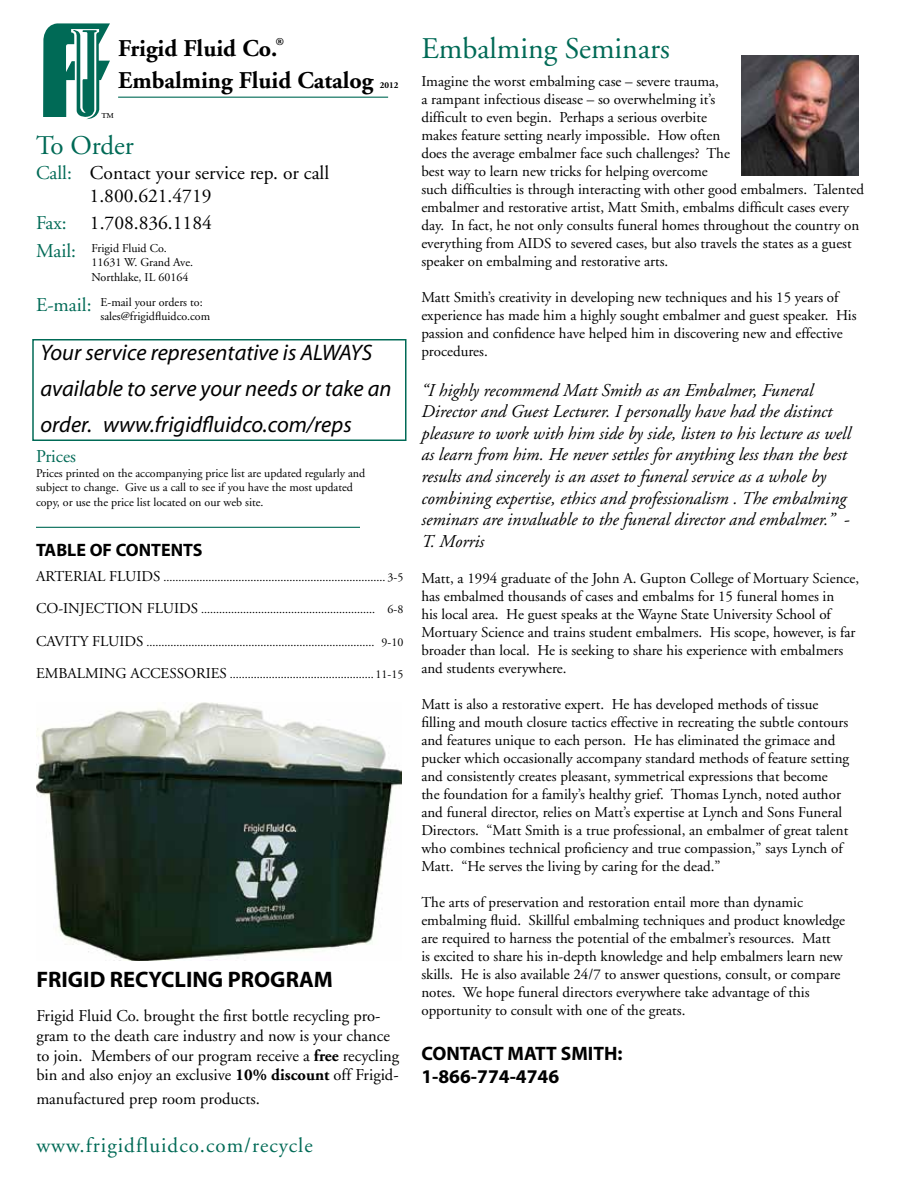
<style>
.page{position:relative;width:918px;height:1188px;background:#fff}
.page>*{position:absolute;margin:0;border:0;box-sizing:border-box;transform-origin:0 0}
.t1{font:30px "Adobe Garamond";color:#006a56}
.t2{font:27px "Adobe Garamond";letter-spacing:-.005em;color:#006a56}
.t3{font:700 24px/32.4px "Adobe Garamond";color:#000}
.t4{font:italic 22.5px/36px "Myriad";color:#000}
.t5{font:700 22.5px "Myriad";color:#000}
.t6{font:21px "Adobe Garamond";letter-spacing:.05em;color:#006a56}
.t7{font:19.5px/23.4px "Adobe Garamond";color:#000}
.t8{font:700 19.5px/23.4px "Myriad";color:#000}
.t9{font:italic 18px/21.6px "Adobe Garamond";color:#000}
.t10{font:700 18px "Myriad";color:#000}
.t11{font:18px "Adobe Garamond";color:#006a56}
.t12{font:16.5px/19.8px "Adobe Garamond";color:#000}
.t13{font:15px/18px "Adobe Garamond";color:#000}
.t14{font:12px/14.4px "Adobe Garamond";color:#000}
.t15{font:700 10.5px "Adobe Garamond";color:#000}
.t16{font:700 9px "Adobe Garamond";color:#000}
.s1{color:#006a56}
.s2{font-size:19.5px;color:#006a56}
.s3{font-size:15px}
.s4{font-weight:700}
</style>
<div class="page">
<hr style="left:118px;top:97px;width:270px;height:1px;background:#006a56">
<hr style="left:36px;top:527px;width:324px;height:1px;background:#006a56">
<svg style="left:43px;top:23px;width:67px;height:96px"></svg>
<div style="left:32px;top:339px;width:374px;height:102px;border:2px solid #006a56"></div>
<img style="left:742px;top:56px;width:117px;height:119px">
<img style="left:36px;top:702px;width:365px;height:258px">
<p class="t15" style="left:276px;top:36px;width:10px">®</p>
<h3 class="t3" style="left:118px;top:33px;width:257px">Frigid Fluid Co.<br>Embalming Fluid Catalog</h3>
<p class="t16" style="left:380px;top:81px;width:20px">2012</p>
<p class="t14" style="left:101px;top:111px;width:15px">™</p>
<h2 class="t2" style="left:36px;top:131px;width:99px">To Order</h2>
<h3 class="t7" style="left:90px;top:161px;width:241px;text-indent:-54px"><span class="s1">Call:</span> Contact your service rep. or call<br>1.800.621.4719</h3>
<h3 class="t7" style="left:36px;top:212px;width:177px"><span class="s1">Fax:</span> 1.708.836.1184</h3>
<p class="t14" style="left:92px;top:241px;width:103px;text-indent:-56px"><span class="s2">Mail:</span> Frigid Fluid Co.<br>11631 W. Grand Ave.<br>Northlake, IL 60164</p>
<p class="t14" style="left:100px;top:295px;width:111px;text-indent:-64px"><span class="s2">E-mail:</span> E-mail your orders to: sales@frigidfluidco.com</p>
<h3 class="t4" style="left:40px;top:335px;width:353px">Your service representative is ALWAYS available to serve your needs or take an order. www.frigidfluidco.com/reps</h3>
<p class="t11" style="left:36px;top:447px;width:42px">Prices</p>
<p class="t14" style="left:36px;top:466px;width:331px">Prices printed on the accompanying price list are updated regularly and subject to change. Give us a call to see if you have the most updated copy, or use the price list located on our web site.</p>
<p class="t10" style="left:36px;top:541px;width:20px">TABLE</p>
<p class="t10" style="left:90px;top:541px;width:48px">OF CONTENTS</p>
<p class="t14" style="left:36px;top:570px;width:369px"><span class="s3">ARTERIAL FLUIDS</span> .......................................................................... 3-5</p>
<p class="t14" style="left:36px;top:602px;width:369px"><span class="s3">CO-INJECTION FLUIDS</span> .......................................................... 6-8</p>
<p class="t14" style="left:36px;top:635px;width:369px"><span class="s3">CAVITY FLUIDS</span> ............................................................................ 9-10</p>
<p class="t14" style="left:36px;top:667px;width:369px"><span class="s3">EMBALMING ACCESSORIES</span> ................................................ 11-15</p>
<h3 class="t5" style="left:36px;top:968px;width:298px">FRIGID RECYCLING PROGRAM</h3>
<p class="t12" style="left:36px;top:1006px;width:364px">Frigid Fluid Co. brought the first bottle recycling pro&shy;gram to the death care industry and now is your chance to join. Members of our program receive a <span class="s4">free</span> recycling bin and also enjoy an exclusive <span class="s4">10% discount</span> off Frigid-</p>
<p class="t12" style="left:36px;top:1089px;width:225px">manufactured prep room products.</p>
<h3 class="t6" style="left:36px;top:1135px;width:278px">www.frigidfluidco.com/recycle</h3>
<h1 class="t1" style="left:421px;top:32px;width:250px">Embalming Seminars</h1>
<p class="t13" style="left:421px;top:73px;width:444px">Imagine the worst embalming case – severe trauma,<br>a rampant infectious disease – so overwhelming it’s<br>difficult to even begin. Perhaps a serious overbite<br>makes feature setting nearly impossible. How often<br>does the average embalmer face such challenges? The<br>best way to learn new tricks for helping overcome<br>such difficulties is through interacting with other good embalmers. Talented embalmer and restorative artist, Matt Smith, embalms difficult cases every day. In fact, he not only consults funeral homes throughout the country on everything from AIDS to severed cases, but also travels the states as a guest speaker on embalming and restorative arts.</p>
<p class="t13" style="left:421px;top:289px;width:437px">Matt Smith’s creativity in developing new techniques and his 15 years of experience has made him a highly sought embalmer and guest speaker. His passion and confidence have helped him in discovering new and effective procedures.</p>
<p class="t9" style="left:421px;top:380px;width:431px">“I highly recommend Matt Smith as an Embalmer, Funeral Director and Guest Lecturer. I personally have had the distinct pleasure to work with him side by side, listen to his lecture as well as learn from him. He never settles for anything less than the best results and sincerely is an asset to funeral service as a whole by combining expertise, ethics and professionalism . The embalming seminars are invaluable to the funeral director and embalmer.” - T. Morris</p>
<p class="t13" style="left:421px;top:570px;width:439px">Matt, a 1994 graduate of the John A. Gupton College of Mortuary Science, has embalmed thousands of cases and embalms for 15 funeral homes in<br>his local area. He guest speaks at the Wayne State University School of Mortuary Science and trains student embalmers. His scope, however, is far broader than local. He is seeking to share his experience with embalmers and students everywhere.</p>
<p class="t13" style="left:421px;top:696px;width:429px">Matt is also a restorative expert. He has developed methods of tissue filling and mouth closure tactics effective in recreating the subtle contours and features unique to each person. He has eliminated the grimace and pucker which occasionally accompany standard methods of feature setting and consistently creates pleasant, symmetrical expressions that become the foundation for a family’s healthy grief. Thomas Lynch, noted author and funeral director, relies on Matt’s expertise at Lynch and Sons Funeral Directors. “Matt Smith is a true professional, an embalmer of great talent who combines technical proficiency and true compassion,” says Lynch of Matt. “He serves the living by caring for the dead.”</p>
<p class="t13" style="left:421px;top:894px;width:425px">The arts of preservation and restoration entail more than dynamic embalming fluid. Skillful embalming techniques and product knowledge are required to harness the potential of the embalmer’s resources. Matt<br>is excited to share his in-depth knowledge and help embalmers learn new skills. He is also available 24/7 to answer questions, consult, or compare notes. We hope funeral directors everywhere take advantage of this opportunity to consult with one of the greats.</p>
<h3 class="t8" style="left:421px;top:1042px;width:203px">CONTACT MATT SMITH:<br>1-866-774-4746</h3>
</div>
